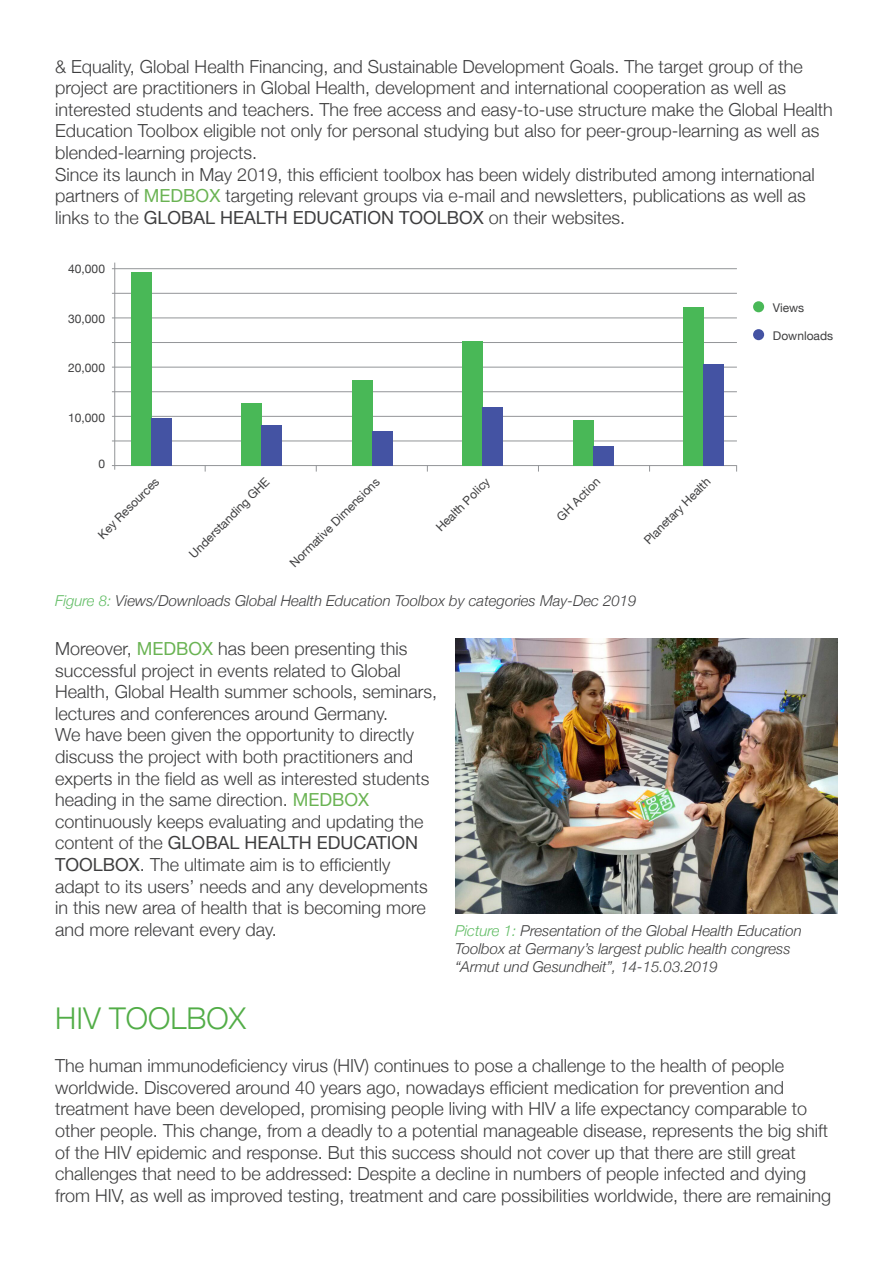
<style>
.page{position:relative;width:893px;height:1263px;background:#fff}
.page>*{position:absolute;margin:0;border:0;box-sizing:border-box;transform-origin:0 0}
.Headline_3{font:300 30px "Helvetica Neue";color:#52ad47}
.t1{font:300 18px/21.6px "Helvetica Neue";color:#3e3e3f}
.t2{font:italic 300 15px/18px "Helvetica Neue";color:#3e3e3f}
.t3{font:12px "Helvetica Neue";color:#3e3e3f}
.s1{font-weight:400;color:#6ab353}
.s2{font-weight:400}
.s3{color:#62bd65}
</style>
<div class="page">
<img style="left:455px;top:638px;width:383px;height:275px">
<hr style="left:114px;top:263px;width:1px;height:207px;background:#939598">
<hr style="left:112px;top:465px;width:625px;height:1px;background:#939598">
<hr style="left:112px;top:441px;width:625px;height:1px;background:#939598">
<hr style="left:112px;top:416px;width:625px;height:1px;background:#939598">
<hr style="left:112px;top:391px;width:625px;height:1px;background:#939598">
<hr style="left:112px;top:367px;width:625px;height:1px;background:#939598">
<hr style="left:112px;top:342px;width:625px;height:1px;background:#939598">
<hr style="left:112px;top:318px;width:625px;height:1px;background:#939598">
<hr style="left:112px;top:268px;width:625px;height:1px;background:#939598">
<hr style="left:112px;top:293px;width:625px;height:1px;background:#939598">
<div style="left:753px;top:301px;width:11px;height:11px;background:#49b857;border-radius:50%"></div>
<div style="left:753px;top:329px;width:11px;height:11px;background:#4453a3;border-radius:50%"></div>
<div style="left:131px;top:272px;width:20px;height:193px;background:#49b857"></div>
<div style="left:151px;top:418px;width:20px;height:47px;background:#4453a3"></div>
<div style="left:242px;top:403px;width:20px;height:62px;background:#49b857"></div>
<div style="left:262px;top:425px;width:20px;height:40px;background:#4453a3"></div>
<div style="left:683px;top:307px;width:21px;height:158px;background:#49b857"></div>
<div style="left:704px;top:364px;width:20px;height:101px;background:#4453a3"></div>
<div style="left:463px;top:341px;width:20px;height:124px;background:#49b857"></div>
<div style="left:483px;top:407px;width:20px;height:58px;background:#4453a3"></div>
<div style="left:573px;top:420px;width:20px;height:45px;background:#49b857"></div>
<div style="left:593px;top:446px;width:20px;height:19px;background:#4453a3"></div>
<div style="left:352px;top:380px;width:20px;height:85px;background:#49b857"></div>
<div style="left:372px;top:431px;width:20px;height:34px;background:#4453a3"></div>
<p class="t1" style="left:55px;top:54px;width:779px">&amp; Equality, Global Health Financing, and Sustainable Development Goals. The target group of the project are practitioners in Global Health, development and international cooperation as well as interested students and teachers. The free access and easy-to-use structure make the Global Health Education Toolbox eligible not only for personal studying but also for peer-group-learning as well as blended-learning projects.</p>
<p class="t1" style="left:55px;top:162px;width:761px">Since its launch in May 2019, this efficient toolbox has been widely distributed among international partners of <span class="s1">MEDBOX</span> targeting relevant groups via e-mail and newsletters, publications as well as links to the <span class="s2">GLOBAL HEALTH EDUCATION TOOLBOX</span> on their websites.</p>
<p class="t3" style="left:68px;top:259px;width:38px">40,000</p>
<p class="t3" style="left:68px;top:308px;width:38px">30,000</p>
<p class="t3" style="left:68px;top:358px;width:38px">20,000</p>
<p class="t3" style="left:68px;top:407px;width:38px">10,000</p>
<p class="t3" style="left:98px;top:453px;width:8px">0</p>
<p class="t3" style="left:93px;top:529px;width:82px;rotate:-45deg">Key Resources</p>
<p class="t3" style="left:184px;top:548px;width:109px;rotate:-45deg">Understanding GHE</p>
<p class="t3" style="left:285px;top:558px;width:123px;rotate:-45deg">Normative Dimensions</p>
<p class="t3" style="left:431px;top:522px;width:72px;rotate:-45deg">Health Policy</p>
<p class="t3" style="left:552px;top:511px;width:57px;rotate:-45deg">GH Action</p>
<p class="t3" style="left:639px;top:535px;width:90px;rotate:-45deg">Planetary Health</p>
<p class="t3" style="left:773px;top:298px;width:33px">Views</p>
<p class="t3" style="left:773px;top:326px;width:62px">Downloads</p>
<p class="t2" style="left:55px;top:590px;width:583px"><span class="s3">Figure 8:</span> Views/Downloads Global Health Education Toolbox by categories May-Dec 2019</p>
<p class="t1" style="left:55px;top:637px;width:383px">Moreover, <span class="s1">MEDBOX</span> has been presenting this successful project in events related to Global Health, Global Health summer schools, seminars, lectures and conferences around Germany.<br>We have been given the opportunity to directly discuss the project with both practitioners and experts in the field as well as interested students heading in the same direction. <span class="s1">MEDBOX </span>continuously keeps evaluating and updating the content of the <span class="s2">GLOBAL HEALTH EDUCATION TOOLBOX</span>. The ultimate aim is to efficiently adapt to its users’ needs and any developments in this new area of health that is becoming more and more relevant every day.</p>
<p class="t2" style="left:455px;top:921px;width:348px"><span class="s3">Picture 1:</span> Presentation of the Global Health Education<br>Toolbox at Germany’s largest public health congress “Armut und Gesundheit”, 14-15.03.2019</p>
<p class="Headline_3" style="left:55px;top:994px;width:192px">HIV TOOLBOX</p>
<p class="t1" style="left:55px;top:1054px;width:777px">The human immunodeficiency virus (HIV) continues to pose a challenge to the health of people worldwide. Discovered around 40 years ago, nowadays efficient medication for prevention and treatment have been developed, promising people living with HIV a life expectancy comparable to other people. This change, from a deadly to a potential manageable disease, represents the big shift of the HIV epidemic and response. But this success should not cover up that there are still great challenges that need to be addressed: Despite a decline in numbers of people infected and dying from HIV, as well as improved testing, treatment and care possibilities worldwide, there are remaining</p>
</div>
